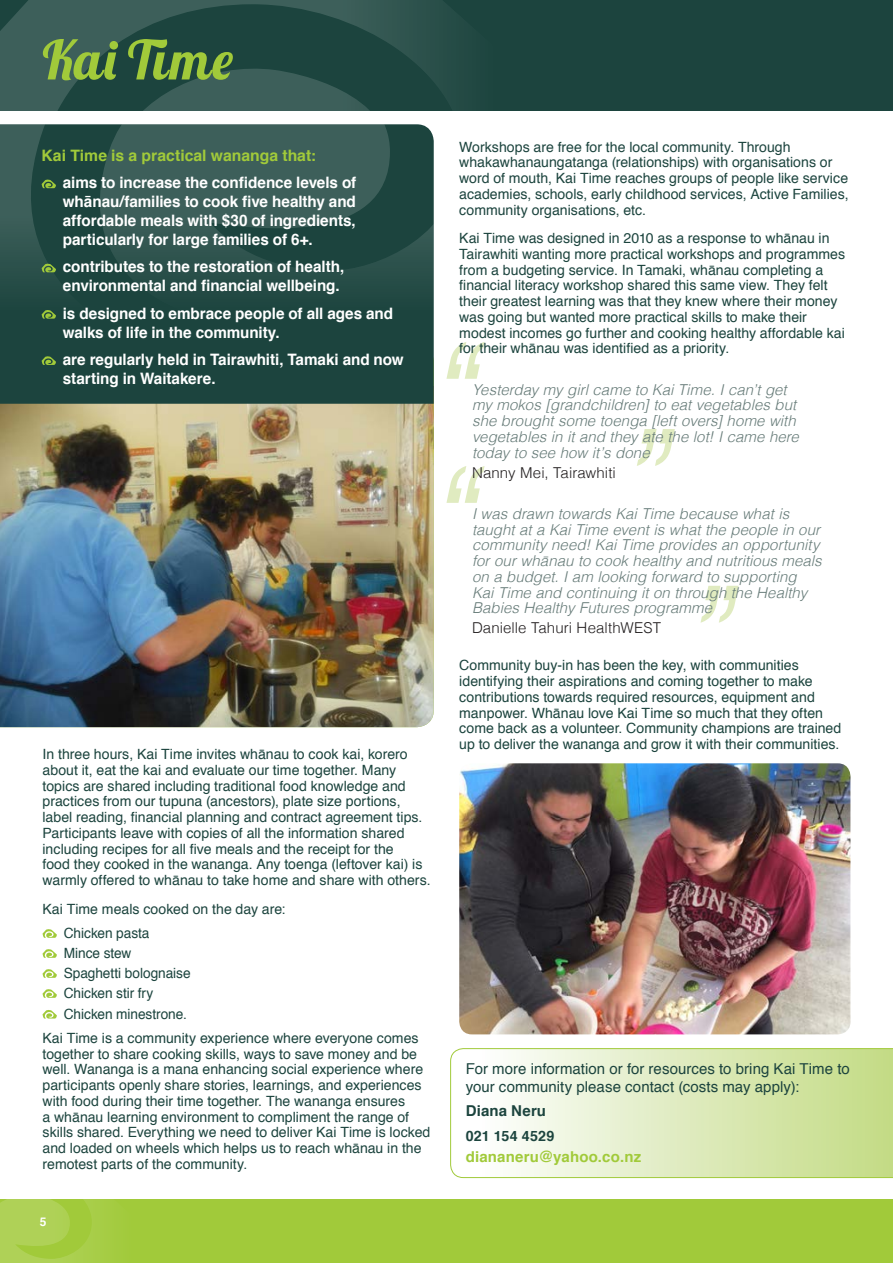
<style>
.page{position:relative;width:893px;height:1263px;background:#fff}
.page>*{position:absolute;margin:0;border:0;box-sizing:border-box;transform-origin:0 0}
.Helvetica_Title{font:54px "Lobster 1.4";color:#a1ca3a}
.Coming_Events{font:700 15.75px/18.9px "Helvetica";letter-spacing:-.005em;color:#fff}
.Copy{font:700 15.75px "Helvetica";color:#a1ca3a}
.Introduction{font:italic 300 15px/15.8px "Helvetica";letter-spacing:.005em;color:#667b78}
.Introduction-2{font:15px/17.2px "Helvetica";letter-spacing:.005em;color:#1c443e}
.Introduction-3{font:300 15px "Helvetica";letter-spacing:.005em;color:#231f20}
.Copy-2{font:700 15px "Helvetica";letter-spacing:.01em;color:#a1ca3a}
.Introduction-4{font:700 15px "Helvetica";letter-spacing:.01em;color:#1c443e}
.Introduction-5{font:700 14.25px "Helvetica";letter-spacing:.02em;color:#1c443e}
.Copy-3{font:14.1px/15.8px "Helvetica";color:#1c443e}
.Coming_Events-2{font:14.1px "Helvetica";letter-spacing:-.005em;color:#1c443e}
.t1{font:700 12px "Helvetica";color:#fff}
</style>
<div class="page">
<svg style="left:450px;top:1048px;width:443px;height:130px"></svg>
<svg style="left:701px;top:586px;width:38px;height:37px"></svg>
<svg style="left:637px;top:429px;width:38px;height:37px"></svg>
<svg style="left:446px;top:466px;width:39px;height:37px"></svg>
<svg style="left:446px;top:342px;width:39px;height:37px"></svg>
<div style="left:0;top:1199px;width:893px;height:64px;background:#a1ca3a"></div>
<svg style="left:0;top:1199px;width:104px;height:64px"></svg>
<div style="left:0;top:0;width:893px;height:111px;background:#1c443e"></div>
<svg style="left:0;top:0;width:447px;height:111px"></svg>
<svg style="left:43px;top:929px;width:14px;height:9px"></svg>
<svg style="left:43px;top:949px;width:14px;height:9px"></svg>
<svg style="left:43px;top:969px;width:14px;height:9px"></svg>
<svg style="left:43px;top:989px;width:14px;height:9px"></svg>
<svg style="left:43px;top:1010px;width:14px;height:8px"></svg>
<img style="left:0;top:404px;width:434px;height:323px">
<div style="left:0;top:316px;width:434px;height:88px;background:#1c443e"></div>
<svg style="left:0;top:124px;width:434px;height:192px;background:#2c514b"></svg>
<svg style="left:42px;top:180px;width:14px;height:8px"></svg>
<svg style="left:42px;top:264px;width:14px;height:8px"></svg>
<svg style="left:42px;top:310px;width:14px;height:9px"></svg>
<svg style="left:42px;top:356px;width:14px;height:9px"></svg>
<img style="left:459px;top:763px;width:391px;height:271px">
<p class="Helvetica_Title" style="left:43px;top:25px;width:192px">Kai Time</p>
<p class="Copy" style="left:42px;top:143px;width:276px">Kai Time is a practical wananga that:</p>
<p class="Coming_Events" style="left:63px;top:173px;width:295px;text-align:justify">aims to increase the confidence levels of whānau/families to cook five healthy and affordable meals with $30 of ingredients, particularly for large families of 6+.</p>
<p class="Coming_Events" style="left:63px;top:258px;width:283px">contributes to the restoration of health, environmental and financial wellbeing.</p>
<p class="Coming_Events" style="left:63px;top:304px;width:332px">is designed to embrace people of all ages and walks of life in the community.</p>
<p class="Coming_Events" style="left:63px;top:350px;width:342px">are regularly held in Tairawhiti, Tamaki and now starting in Waitakere.</p>
<p class="Copy-3" style="left:43px;top:747px;width:390px">In three hours, Kai Time invites whānau to cook kai, korero about it, eat the kai and evaluate our time together. Many topics are shared including traditional food knowledge and practices from our tupuna (ancestors), plate size portions, label reading, financial planning and contract agreement tips.<br>Participants leave with copies of all the information shared including recipes for all five meals and the receipt for the<br>food they cooked in the wananga. Any toenga (leftover kai) is warmly offered to whānau to take home and share with others.</p>
<p class="Copy-3" style="left:43px;top:901px;width:245px">Kai Time meals cooked on the day are:</p>
<p class="Coming_Events-2" style="left:64px;top:922px;width:87px">Chicken pasta</p>
<p class="Coming_Events-2" style="left:64px;top:942px;width:69px">Mince stew</p>
<p class="Coming_Events-2" style="left:64px;top:962px;width:128px">Spaghetti bolognaise</p>
<p class="Coming_Events-2" style="left:64px;top:982px;width:91px">Chicken stir fry</p>
<p class="Coming_Events-2" style="left:64px;top:1003px;width:125px">Chicken minestrone.</p>
<p class="Copy-3" style="left:43px;top:1030px;width:389px">Kai Time is a community experience where everyone comes together to share cooking skills, ways to save money and be well. Wananga is a mana enhancing social experience where participants openly share stories, learnings, and experiences with food during their time together. The wananga ensures<br>a whānau learning environment to compliment the range of skills shared. Everything we need to deliver Kai Time is locked and loaded on wheels which helps us to reach whānau in the remotest parts of the community.</p>
<p class="t1" style="left:40px;top:1212px;width:8px">5</p>
<p class="Copy-3" style="left:459px;top:139px;width:391px">Workshops are free for the local community. Through whakawhanaungatanga (relationships) with organisations or word of mouth, Kai Time reaches groups of people like service academies, schools, early childhood services, Active Families, community organisations, etc.</p>
<p class="Copy-3" style="left:459px;top:231px;width:387px">Kai Time was designed in 2010 as a response to whānau in Tairawhiti wanting more practical workshops and programmes from a budgeting service. In Tamaki, whānau completing a financial literacy workshop shared this same view. They felt their greatest learning was that they knew where their money was going but wanted more practical skills to make their modest incomes go further and cooking healthy affordable kai for their whānau was identified as a priority.</p>
<p class="Introduction" style="left:472px;top:380px;width:328px">Yesterday my girl came to Kai Time. I can’t get my mokos [grandchildren] to eat vegetables but she brought some toenga [left overs] home with vegetables in it and they ate the lot! I came here today to see how it’s done</p>
<p class="Introduction-3" style="left:472px;top:459px;width:145px">Nanny Mei, Tairawhiti</p>
<p class="Introduction" style="left:472px;top:505px;width:351px">I was drawn towards Kai Time because what is taught at a Kai Time event is what the people in our community need! Kai Time provides an opportunity for our whānau to cook healthy and nutritious meals on a budget. I am looking forward to supporting Kai Time and continuing it on through the Healthy Babies Healthy Futures programme</p>
<p class="Introduction-3" style="left:472px;top:615px;width:191px">Danielle Tahuri HealthWEST</p>
<p class="Copy-3" style="left:459px;top:658px;width:384px">Community buy-in has been the key, with communities identifying their aspirations and coming together to make contributions towards required resources, equipment and manpower. Whānau love Kai Time so much that they often come back as a volunteer. Community champions are trained up to deliver the wananga and grow it with their communities.</p>
<p class="Introduction-2" style="left:466px;top:1061px;width:386px">For more information or for resources to bring Kai Time to your community please contact (costs may apply):</p>
<p class="Introduction-4" style="left:466px;top:1098px;width:82px">Diana Neru</p>
<p class="Introduction-5" style="left:466px;top:1124px;width:90px">021 154 4529</p>
<p class="Copy-2" style="left:466px;top:1145px;width:177px">diananeru@yahoo.co.nz</p>
</div>
